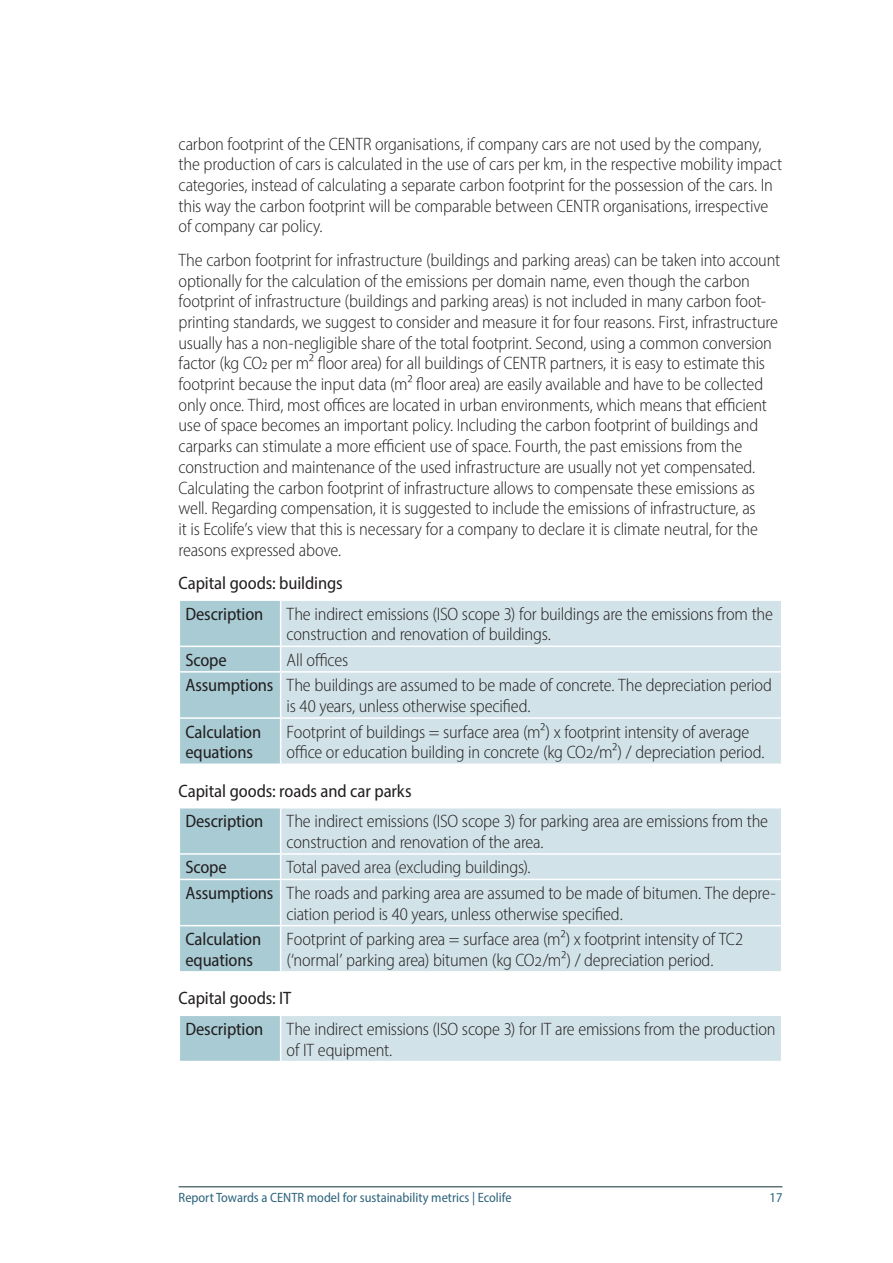
<style>
.page{position:relative;width:893px;height:1263px;background:#fff}
.page>*{position:absolute;margin:0;border:0;box-sizing:border-box;transform-origin:0 0}
.t1{font:300 semi-condensed 18px/20.7px "Myriad Pro";letter-spacing:-.01em;color:#231f20}
.t2{font:semi-condensed 18px/30.5px "Myriad Pro";letter-spacing:-.005em;color:#231f20}
.t3{font:semi-condensed 13.5px "Myriad Pro";color:#2e647c}
.s1{font-weight:400}
</style>
<div class="page">
<hr style="left:179px;top:1186px;width:603px;height:1px;background:#0e3233">
<div style="left:281px;top:601px;width:500px;height:162px;background:#d1e2e8"></div>
<hr style="left:281px;top:646px;width:501px;height:1px;background:#fff">
<hr style="left:281px;top:671px;width:501px;height:2px;background:#fff">
<hr style="left:281px;top:717px;width:501px;height:2px;background:#fff">
<div style="left:179px;top:600px;width:102px;height:163px;background:#a8cbd4"></div>
<hr style="left:179px;top:671px;width:102px;height:2px;background:#fff">
<hr style="left:179px;top:673px;width:1px;height:44px;background:#fff">
<hr style="left:280px;top:673px;width:1px;height:44px;background:#fff">
<hr style="left:179px;top:717px;width:102px;height:2px;background:#fff">
<hr style="left:179px;top:719px;width:1px;height:44px;background:#fff">
<hr style="left:280px;top:719px;width:1px;height:44px;background:#fff">
<div style="left:281px;top:808px;width:500px;height:163px;background:#d1e2e8"></div>
<hr style="left:281px;top:853px;width:501px;height:2px;background:#fff">
<hr style="left:281px;top:879px;width:501px;height:1px;background:#fff">
<hr style="left:281px;top:925px;width:501px;height:1px;background:#fff">
<div style="left:179px;top:808px;width:102px;height:163px;background:#a8cbd4"></div>
<hr style="left:179px;top:879px;width:102px;height:1px;background:#fff">
<hr style="left:179px;top:880px;width:1px;height:45px;background:#fff">
<hr style="left:280px;top:880px;width:1px;height:45px;background:#fff">
<hr style="left:179px;top:925px;width:102px;height:1px;background:#fff">
<hr style="left:179px;top:926px;width:1px;height:45px;background:#fff">
<hr style="left:280px;top:926px;width:1px;height:45px;background:#fff">
<div style="left:179px;top:1015px;width:102px;height:46px;background:#a8cbd4"></div>
<div style="left:281px;top:1015px;width:501px;height:46px;background:#d1e2e8"></div>
<hr style="left:281px;top:1014px;width:501px;height:2px;background:#fff">
<hr style="left:781px;top:1016px;width:1px;height:45px;background:#fff">
<hr style="left:179px;top:1014px;width:102px;height:2px;background:#fff">
<hr style="left:179px;top:1016px;width:1px;height:45px;background:#fff">
<hr style="left:280px;top:1016px;width:1px;height:45px;background:#fff">
<p class="t1" style="left:179px;top:133px;width:605px">carbon footprint of the CENTR organisations, if company cars are not used by the company, the production of cars is calculated in the use of cars per km, in the respective mobility impact categories, instead of calculating a separate carbon footprint for the possession of the cars. In this way the carbon footprint will be comparable between CENTR organisations, irrespective of company car policy.</p>
<p class="t1" style="left:179px;top:249px;width:603px">The carbon footprint for infrastructure (buildings and parking areas) can be taken into account optionally for the calculation of the emissions per domain name, even though the carbon footprint of infrastructure (buildings and parking areas) is not included in many carbon foot&shy;printing standards, we suggest to consider and measure it for four reasons. First, infrastructure usually has a non-negligible share of the total footprint. Second, using a common conversion factor (kg CO2 per m² floor area) for all buildings of CENTR partners, it is easy to estimate this footprint because the input data (m² floor area) are easily available and have to be collected only once. Third, most offices are located in urban environments, which means that efficient use of space becomes an important policy. Including the carbon footprint of buildings and carparks can stimulate a more efficient use of space. Fourth, the past emissions from the construction and maintenance of the used infrastructure are usually not yet compensated.<br>Calculating the carbon footprint of infrastructure allows to compensate these emissions as well. Regarding compensation, it is suggested to include the emissions of infrastructure, as<br>it is Ecolife’s view that this is necessary for a company to declare it is climate neutral, for the reasons expressed above.</p>
<p class="t2" style="left:185px;top:568px;width:159px;text-indent:-7px">Capital goods: buildings<br>Description</p>
<p class="t1" style="left:287px;top:603px;width:488px">The indirect emissions (ISO scope 3) for buildings are the emissions from the construction and renovation of buildings.</p>
<p class="t1" style="left:185px;top:647px;width:588px;line-height:25.5px;text-indent:101px">All offices<br><span class="s1">Assumptions</span> The buildings are assumed to be made of concrete. The depreciation period</p>
<p class="t1" style="left:287px;top:696px;width:245px">is 40 years, unless otherwise specified.</p>
<p class="t2" style="left:185px;top:721px;width:77px;line-height:20.7px">Calculation equations</p>
<p class="t1" style="left:287px;top:721px;width:479px">Footprint of buildings = surface area (m²) x footprint intensity of average office or education building in concrete (kg CO2/m²) / depreciation period.</p>
<p class="t2" style="left:185px;top:775px;width:228px;text-indent:-7px">Capital goods: roads and car parks<br>Description</p>
<p class="t2" style="left:185px;top:644px;width:43px">Scope</p>
<p class="t1" style="left:287px;top:811px;width:483px">The indirect emissions (ISO scope 3) for parking area are emissions from the construction and renovation of the area.</p>
<p class="t1" style="left:185px;top:854px;width:592px;line-height:25.5px;text-indent:101px">Total paved area (excluding buildings).<br><span class="s1">Assumptions</span> The roads and parking area are assumed to be made of bitumen. The depre-</p>
<p class="t1" style="left:287px;top:903px;width:338px">ciation period is 40 years, unless otherwise specified.</p>
<p class="t2" style="left:185px;top:928px;width:77px;line-height:20.7px">Calculation equations</p>
<p class="t1" style="left:287px;top:929px;width:458px">Footprint of parking area = surface area (m²) x footprint intensity of TC2 (‘normal’ parking area) bitumen (kg CO2/m²) / depreciation period.</p>
<p class="t2" style="left:185px;top:983px;width:108px;text-indent:-7px">Capital goods: IT<br>Description</p>
<p class="t2" style="left:185px;top:852px;width:43px">Scope</p>
<p class="t1" style="left:287px;top:1018px;width:491px">The indirect emissions (ISO scope 3) for IT are emissions from the production of IT equipment.</p>
<p class="t3" style="left:179px;top:1189px;width:334px">Report Towards a CENTR model for sustainability metrics | Ecolife</p>
<p class="t3" style="left:770px;top:1189px;width:14px">17</p>
</div>
